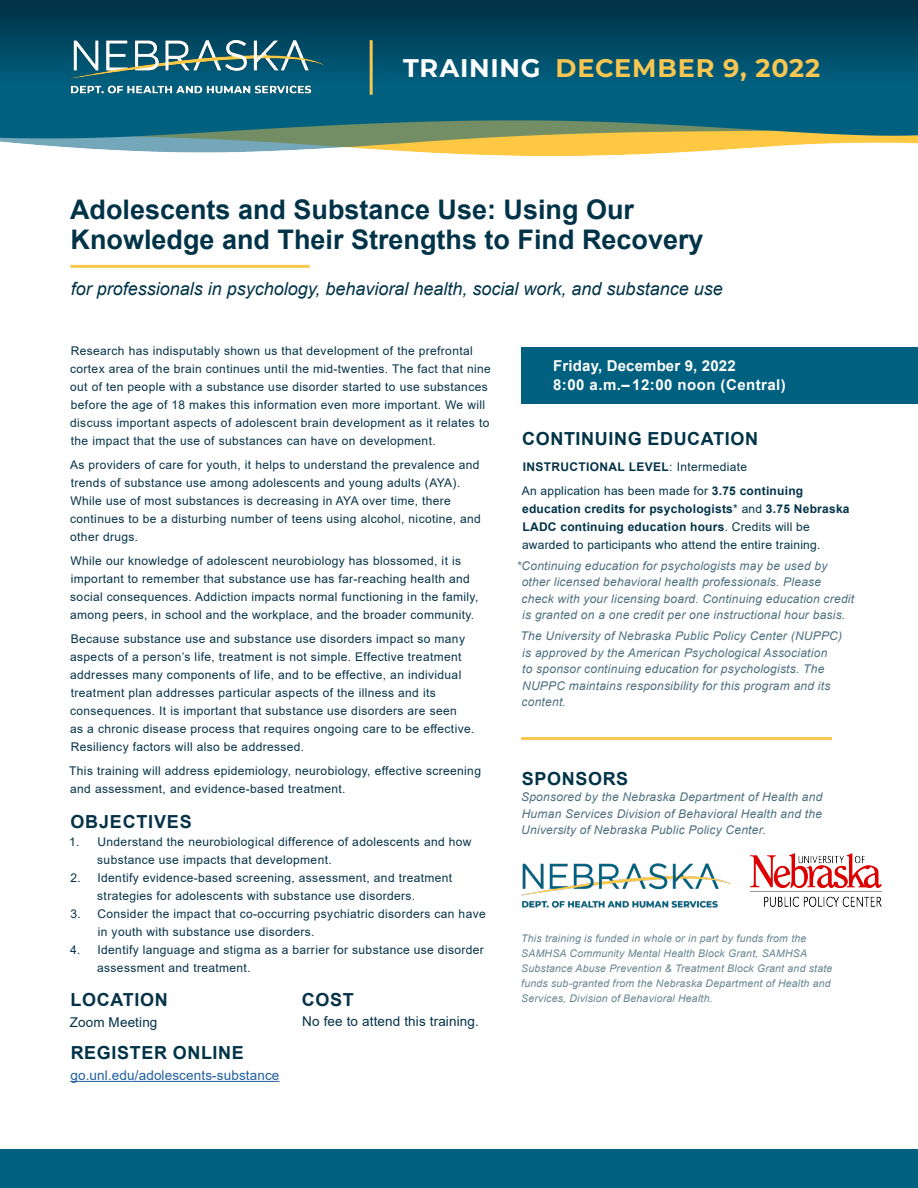
<style>
.page{position:relative;width:918px;height:1188px;background:#fff}
.page>*{position:absolute;margin:0;border:0;box-sizing:border-box;transform-origin:0 0}
.t1{font:700 27px/30px "Arial";color:#003348}
.t2{font:700 25.5px "Montserrat";letter-spacing:.03em;color:#f8c651}
.t3{font:700 25.5px "Montserrat";letter-spacing:.03em;color:#fff}
.t4{font:italic 18px "Arial";color:#003348}
.t5{font:700 18px "Arial";letter-spacing:.035em;color:#003348}
.t6{font:700 18px "Arial";letter-spacing:.035em;color:#053248}
.t7{font:700 15px/19.5px "Arial";letter-spacing:.01em;color:#fff}
.t8{font:13.5px "Arial";letter-spacing:.01em;color:#053248}
.t9{font:13.5px "Arial";letter-spacing:.01em;color:#215e9e}
.t10{font:12px/18px "Arial";letter-spacing:.03em;color:#053248}
.t11{font:italic 12px/16.5px "Arial";letter-spacing:.02em;color:#4d707f}
.t12{font:12px/18px "Arial";letter-spacing:.02em;color:#003348}
.t13{font:700 12px "Arial";letter-spacing:.03em;color:#053248}
.t14{font:italic 10.5px/15px "Arial";letter-spacing:.02em;color:#668591}
.s1{font-weight:400}
.s2{font-weight:700}
</style>
<div class="page">
<div style="left:0;top:1149px;width:918px;height:39px;background:#00607f"></div>
<div style="left:521px;top:347px;width:397px;height:56px;background:#00607f"></div>
<hr style="left:70px;top:1081px;width:210px;height:1px;background:#215e9e">
<img style="left:521px;top:863px;width:210px;height:45px">
<img style="left:751px;top:854px;width:131px;height:52px">
<hr style="left:70px;top:265px;width:240px;height:3px;background:#f8c651">
<hr style="left:521px;top:737px;width:311px;height:3px;background:#f8c651">
<img style="left:0;top:105px;width:918px;height:51px">
<svg style="left:0;top:0;width:918px;height:105px;background:#004963"></svg>
<hr style="left:370px;top:40px;width:3px;height:55px;background:#f8c651">
<img style="left:59px;top:29px;width:275px;height:76px">
<p class="t3" style="left:403px;top:49px;width:139px">TRAINING</p>
<p class="t2" style="left:556px;top:49px;width:266px">DECEMBER 9, 2022</p>
<p class="t1" style="left:70px;top:194px;width:635px">Adolescents and Substance Use: Using Our<br>Knowledge and Their Strengths to Find Recovery</p>
<p class="t4" style="left:71px;top:277px;width:653px">for professionals in psychology, behavioral health, social work, and substance use</p>
<p class="t10" style="left:70px;top:342px;width:422px">Research has indisputably shown us that development of the prefrontal cortex area of the brain continues until the mid-twenties. The fact that nine out of ten people with a substance use disorder started to use substances before the age of 18 makes this information even more important. We will discuss important aspects of adolescent brain development as it relates to the impact that the use of substances can have on development.</p>
<p class="t10" style="left:70px;top:456px;width:412px">As providers of care for youth, it helps to understand the prevalence and trends of substance use among adolescents and young adults (AYA).<br>While use of most substances is decreasing in AYA over time, there continues to be a disturbing number of teens using alcohol, nicotine, and other drugs.</p>
<p class="t10" style="left:70px;top:552px;width:410px">While our knowledge of adolescent neurobiology has blossomed, it is important to remember that substance use has far-reaching health and social consequences. Addiction impacts normal functioning in the family, among peers, in school and the workplace, and the broader community.</p>
<p class="t10" style="left:70px;top:630px;width:406px">Because substance use and substance use disorders impact so many aspects of a person’s life, treatment is not simple. Effective treatment addresses many components of life, and to be effective, an individual treatment plan addresses particular aspects of the illness and its consequences. It is important that substance use disorders are seen<br>as a chronic disease process that requires ongoing care to be effective.<br>Resiliency factors will also be addressed.</p>
<p class="t10" style="left:69px;top:762px;width:413px">This training will address epidemiology, neurobiology, effective screening and assessment, and evidence-based treatment.</p>
<p class="t6" style="left:70px;top:809px;width:123px">OBJECTIVES</p>
<p class="t10" style="left:97px;top:833px;width:376px;text-indent:-28px">1. Understand the neurobiological difference of adolescents and how substance use impacts that development.</p>
<p class="t10" style="left:97px;top:869px;width:356px;text-indent:-27px">2. Identify evidence-based screening, assessment, and treatment strategies for adolescents with substance use disorders.</p>
<p class="t10" style="left:98px;top:905px;width:389px;text-indent:-28px">3. Consider the impact that co-occurring psychiatric disorders can have in youth with substance use disorders.</p>
<p class="t10" style="left:97px;top:941px;width:388px;text-indent:-27px">4. Identify language and stigma as a barrier for substance use disorder assessment and treatment.</p>
<p class="t6" style="left:71px;top:987px;width:99px">LOCATION</p>
<p class="t8" style="left:70px;top:1013px;width:89px">Zoom Meeting</p>
<p class="t6" style="left:302px;top:987px;width:53px">COST</p>
<p class="t8" style="left:302px;top:1012px;width:178px">No fee to attend this training.</p>
<p class="t5" style="left:71px;top:1040px;width:175px">REGISTER ONLINE</p>
<p class="t9" style="left:70px;top:1066px;width:211px">go.unl.edu/adolescents-substance</p>
<p class="t7" style="left:553px;top:356px;width:234px">Friday, December 9, 2022<br>8:00 a.m.– 12:00 noon (Central)</p>
<p class="t5" style="left:522px;top:426px;width:237px">CONTINUING EDUCATION</p>
<p class="t13" style="left:523px;top:458px;width:226px">INSTRUCTIONAL LEVEL<span class="s1">: Intermediate</span></p>
<p class="t12" style="left:522px;top:481px;width:329px">An application has been made for <span class="s2">3.75 continuing education credits for psychologists</span>* and <span class="s2">3.75 Nebraska LADC continuing education hours</span>. Credits will be awarded to participants who attend the entire training.</p>
<p class="t11" style="left:522px;top:557px;width:334px;text-indent:-5px">*Continuing education for psychologists may be used by other licensed behavioral health professionals. Please check with your licensing board. Continuing education credit is granted on a one credit per one instructional hour basis.</p>
<p class="t11" style="left:521px;top:628px;width:323px">The University of Nebraska Public Policy Center (NUPPC) is approved by the American Psychological Association<br>to sponsor continuing education for psychologists. The NUPPC maintains responsibility for this program and its content.</p>
<p class="t5" style="left:522px;top:766px;width:108px">SPONSORS</p>
<p class="t11" style="left:521px;top:789px;width:303px;text-align:justify">Sponsored by the Nebraska Department of Health and Human Services Division of Behavioral Health and the University of Nebraska Public Policy Center.</p>
<p class="t14" style="left:521px;top:931px;width:313px">This training is funded in whole or in part by funds from the SAMHSA Community Mental Health Block Grant, SAMHSA Substance Abuse Prevention &amp; Treatment Block Grant and state funds sub-granted from the Nebraska Department of Health and Services, Division of Behavioral Health.</p>
</div>
